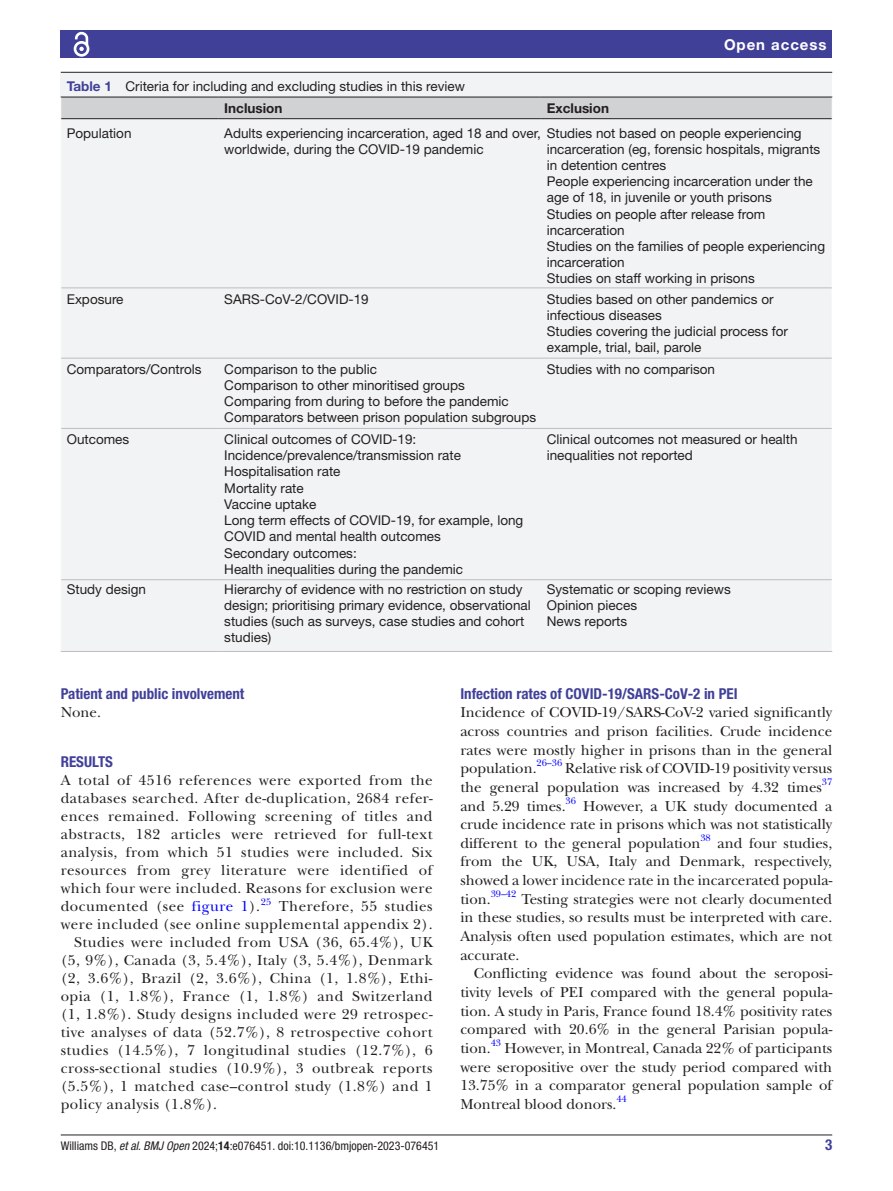
<style>
.page{position:relative;width:893px;height:1191px;background:#fff}
.page>*{position:absolute;margin:0;border:0;box-sizing:border-box;transform-origin:0 0}
.t1{font:15px/18.6px "New Baskerville";letter-spacing:.035em;color:#231f20;text-align:justify}
.t2{font:15px/18.6px "New Baskerville";color:#231f20}
.t3{font:700 condensed 15px "Helvetica Neue LT Std";color:#414099}
.t4{font:700 15px "Helvetica Neue LT Std";letter-spacing:.065em;color:#fff}
.t5{font:13.5px/16.2px "Helvetica Neue LT Std";color:#231f20}
.t6{font:700 13.5px "Helvetica Neue LT Std";color:#231f20}
.t7{font:condensed 12px "Helvetica Neue LT Std";color:#231f20}
.t8{font:9.9px "New Baskerville";color:#00f}
.s1{font-weight:700;color:#414099}
.s2{font-weight:700}
.s3{color:#00f}
.s4{font-style:italic}
</style>
<div class="page">
<hr style="left:61px;top:1134px;width:771px;height:1px;background:#231f20">
<div style="left:61px;top:31px;width:771px;height:27px;background:#414099"></div>
<svg style="left:73px;top:31px;width:17px;height:26px"></svg>
<div style="left:61px;top:73px;width:771px;height:578px;background:#f2f3f4"></div>
<hr style="left:61px;top:72px;width:771px;height:1px;background:#231f20">
<hr style="left:61px;top:288px;width:157px;height:1px;background:#bcbdc0">
<hr style="left:218px;top:288px;width:323px;height:1px;background:#bcbdc0">
<hr style="left:541px;top:288px;width:291px;height:1px;background:#bcbdc0">
<hr style="left:61px;top:358px;width:157px;height:1px;background:#bcbdc0">
<hr style="left:218px;top:358px;width:323px;height:1px;background:#bcbdc0">
<hr style="left:541px;top:358px;width:291px;height:1px;background:#bcbdc0">
<hr style="left:61px;top:428px;width:157px;height:1px;background:#bcbdc0">
<hr style="left:218px;top:428px;width:323px;height:1px;background:#bcbdc0">
<hr style="left:541px;top:428px;width:291px;height:1px;background:#bcbdc0">
<hr style="left:61px;top:579px;width:157px;height:1px;background:#bcbdc0">
<hr style="left:61px;top:651px;width:157px;height:1px;background:#bcbdc0">
<hr style="left:218px;top:579px;width:323px;height:1px;background:#bcbdc0">
<hr style="left:218px;top:651px;width:323px;height:1px;background:#bcbdc0">
<hr style="left:541px;top:579px;width:291px;height:1px;background:#bcbdc0">
<hr style="left:541px;top:651px;width:291px;height:1px;background:#bcbdc0">
<svg style="left:60px;top:97px;width:773px;height:22px;background:#c6c7c9"></svg>
<p class="t5" style="left:224px;top:75px;width:242px;line-height:22px;text-indent:-158px"><span class="s1">Table 1</span> Criteria for including and excluding studies in this review<br><span class="s2">Inclusion</span></p>
<p class="t6" style="left:547px;top:99px;width:64px">Exclusion</p>
<p class="t4" style="left:724px;top:35px;width:104px">Open access</p>
<p class="t5" style="left:67px;top:124px;width:66px">Population</p>
<p class="t5" style="left:224px;top:124px;width:579px">Adults experiencing incarceration, aged 18 and over, Studies not based on people experiencing worldwide, during the COVID-19 pandemic</p>
<p class="t5" style="left:547px;top:141px;width:280px">incarceration (eg, forensic hospitals, migrants in detention centres<br>People experiencing incarceration under the age of 18, in juvenile or youth prisons<br>Studies on people after release from incarceration<br>Studies on the families of people experiencing incarceration<br>Studies on staff working in prisons</p>
<p class="t5" style="left:67px;top:290px;width:58px">Exposure</p>
<p class="t5" style="left:224px;top:290px;width:146px">SARS-CoV-2/COVID-19</p>
<p class="t5" style="left:547px;top:290px;width:243px">Studies based on other pandemics or infectious diseases<br>Studies covering the judicial process for example, trial, bail, parole</p>
<p class="t5" style="left:67px;top:361px;width:136px">Comparators/Controls</p>
<p class="t5" style="left:224px;top:361px;width:313px">Comparison to the public<br>Comparison to other minoritised groups<br>Comparing from during to before the pandemic Comparators between prison population subgroups</p>
<p class="t5" style="left:547px;top:361px;width:170px">Studies with no comparison</p>
<p class="t5" style="left:67px;top:431px;width:64px">Outcomes</p>
<p class="t5" style="left:224px;top:431px;width:301px">Clinical outcomes of COVID-19:<br>Incidence/prevalence/transmission rate<br>Hospitalisation rate<br>Mortality rate<br>Vaccine uptake<br>Long term effects of COVID-19, for example, long<br>COVID and mental health outcomes<br>Secondary outcomes:<br>Health inequalities during the pandemic</p>
<p class="t5" style="left:547px;top:431px;width:252px">Clinical outcomes not measured or health inequalities not reported</p>
<p class="t5" style="left:67px;top:581px;width:81px">Study design</p>
<p class="t5" style="left:224px;top:581px;width:308px">Hierarchy of evidence with no restriction on study design; prioritising primary evidence, observational studies (such as surveys, case studies and cohort studies)</p>
<p class="t5" style="left:547px;top:581px;width:186px">Systematic or scoping reviews<br>Opinion pieces<br>News reports</p>
<p class="t3" style="left:61px;top:684px;width:185px">Patient and public involvement</p>
<p class="t1" style="left:61px;top:702px;width:42px">None.</p>
<p class="t3" style="left:61px;top:753px;width:54px">RESULTS</p>
<p class="t1" style="left:61px;top:771px;width:373px;line-height:18px">A total of 4516 references were exported from the databases searched. After de-duplication, 2684 refer&shy;ences remained. Following screening of titles and abstracts, 182 articles were retrieved for full-text analysis, from which 51 studies were included. Six resources from grey literature were identified of which four were included. Reasons for exclusion were documented (see <span class="s3">figure 1</span>).<sup>25</sup></p>
<p class="t1" style="left:279px;top:897px;width:155px">Therefore, 55 studies</p>
<p class="t1" style="left:61px;top:915px;width:373px">were included (see online supplemental appendix 2).</p>
<p class="t1" style="left:74px;top:933px;width:360px">Studies were included from USA (36, 65.4%), UK</p>
<p class="t1" style="left:61px;top:951px;width:373px">(5, 9%), Canada (3, 5.4%), Italy (3, 5.4%), Denmark</p>
<p class="t1" style="left:61px;top:969px;width:373px">(2, 3.6%), Brazil (2, 3.6%), China (1, 1.8%), Ethi-</p>
<p class="t1" style="left:61px;top:987px;width:373px">opia (1, 1.8%), France (1, 1.8%) and Switzerland</p>
<p class="t1" style="left:61px;top:1005px;width:373px">(1, 1.8%). Study designs included were 29 retrospec-</p>
<p class="t1" style="left:61px;top:1023px;width:373px">tive analyses of data (52.7%), 8 retrospective cohort</p>
<p class="t1" style="left:61px;top:1041px;width:373px">studies (14.5%), 7 longitudinal studies (12.7%), 6</p>
<p class="t1" style="left:61px;top:1059px;width:373px">cross-sectional studies (10.9%), 3 outbreak reports</p>
<p class="t1" style="left:61px;top:1077px;width:373px">(5.5%), 1 matched case–control study (1.8%) and 1</p>
<p class="t1" style="left:61px;top:1095px;width:158px">policy analysis (1.8%).</p>
<p class="t3" style="left:460px;top:684px;width:279px">Infection rates of COVID-19/SARS-CoV-2 in PEI</p>
<p class="t1" style="left:460px;top:703px;width:373px">Incidence of COVID-19/SARS-CoV-2 varied significantly across countries and prison facilities. Crude incidence rates were mostly higher in prisons than in the general population.</p>
<p class="t8" style="left:537px;top:757px;width:27px">26–36</p>
<p class="t2" style="left:460px;top:759px;width:373px;text-indent:105px">Relative risk of COVID-19 positivity versus the general population was increased by 4.32 times</p>
<p class="t8" style="left:822px;top:776px;width:12px">37</p>
<p class="t1" style="left:460px;top:796px;width:373px">and 5.29 times.<sup>36</sup> However, a UK study documented a crude incidence rate in prisons which was not statistically different to the general population</p>
<p class="t8" style="left:700px;top:832px;width:12px">38</p>
<p class="t1" style="left:460px;top:833px;width:373px;text-indent:257px">and four studies, from the UK, USA, Italy and Denmark, respectively, showed a lower incidence rate in the incarcerated popula&shy;tion.</p>
<p class="t8" style="left:491px;top:888px;width:27px">39–42</p>
<p class="t1" style="left:460px;top:889px;width:373px;text-indent:61px">Testing strategies were not clearly documented in these studies, so results must be interpreted with care.<br>Analysis often used population estimates, which are not accurate.</p>
<p class="t1" style="left:460px;top:964px;width:373px;text-indent:14px">Conflicting evidence was found about the seroposi&shy;tivity levels of PEI compared with the general popula&shy;tion. A study in Paris, France found 18.4% positivity rates compared with 20.6% in the general Parisian popula&shy;tion.</p>
<p class="t8" style="left:491px;top:1037px;width:12px">43</p>
<p class="t1" style="left:460px;top:1039px;width:373px;text-indent:44px">However, in Montreal, Canada 22% of participants were seropositive over the study period compared with 13.75% in a comparator general population sample of Montreal blood donors.<sup>44</sup></p>
<p class="t7" style="left:61px;top:1138px;width:380px">Williams DB, <span class="s4">et al</span>. <span class="s4">BMJ Open</span> 2024;<span class="s2">14</span>:e076451. doi:10.1136/bmjopen-2023-076451</p>
<p class="t3" style="left:825px;top:1135px;width:9px">3</p>
</div>
